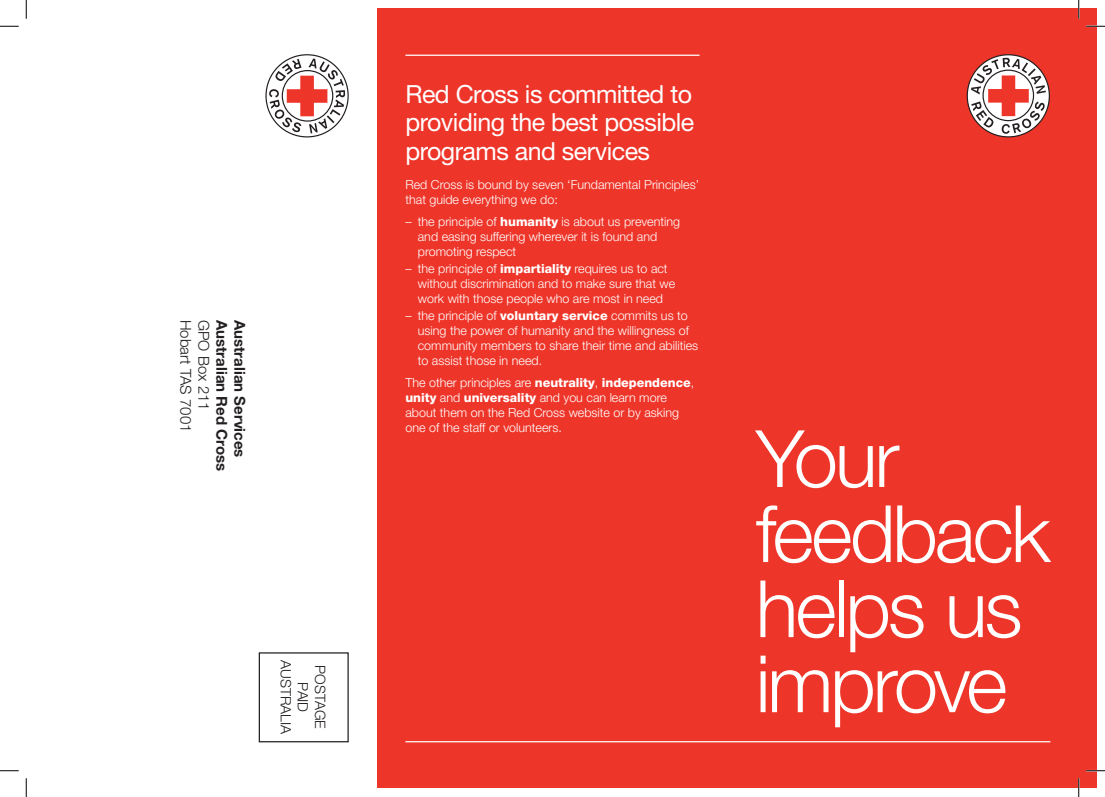
<style>
.page{position:relative;width:1105px;height:797px;background:#fff}
.page>*{position:absolute;margin:0;border:0;box-sizing:border-box;transform-origin:0 0}
.t1{font:300 79.12px/75px "Helvetica Neue";letter-spacing:-.035em;color:#fff}
.t2{font:25px/28.8px "Helvetica Neue LT";letter-spacing:-.02em;color:#fff;text-align:justify}
.t3{font:700 15px "Helvetica Neue LT";color:#231f20}
.t4{font:300 15px "Helvetica Neue LT";color:#231f20}
.t5{font:300 14.25px/17.1px "Helvetica Neue";color:#231f20;text-align:center}
.t6{font:300 12.5px/15px "Helvetica Neue LT";color:#fff}
.s1{font-weight:800}
</style>
<div class="page">
<div style="left:377px;top:9px;width:719px;height:779px;background:#ee3529"></div>
<svg style="left:967px;top:55px;width:82px;height:82px"></svg>
<div style="left:967px;top:54px;width:83px;height:83px;border:1px solid #231f20;border-radius:50%"></div>
<svg style="left:971px;top:58px;width:75px;height:76px"></svg>
<svg style="left:266px;top:55px;width:82px;height:82px"></svg>
<svg style="left:269px;top:59px;width:76px;height:74px"></svg>
<hr style="left:405px;top:741px;width:645px;height:1px;background:#fff">
<hr style="left:405px;top:55px;width:294px;height:1px;background:#fff">
<div style="left:259px;top:652px;width:90px;height:90px;border:1px solid #231f20"></div>
<svg style="left:0;top:25px;width:19px;height:2px"></svg>
<svg style="left:1086px;top:25px;width:19px;height:2px"></svg>
<svg style="left:0;top:770px;width:19px;height:1px"></svg>
<svg style="left:1086px;top:770px;width:19px;height:1px"></svg>
<svg style="left:25px;top:0;width:2px;height:19px"></svg>
<svg style="left:25px;top:778px;width:2px;height:19px"></svg>
<svg style="left:1078px;top:0;width:1px;height:19px"></svg>
<svg style="left:1078px;top:778px;width:1px;height:19px"></svg>
<p class="t4" style="left:195px;top:320px;width:114px;rotate:90deg">Hobart TAS 7001</p>
<p class="t4" style="left:213px;top:320px;width:92px;rotate:90deg">GPO Box 211</p>
<p class="t3" style="left:231px;top:320px;width:153px;rotate:90deg">Australian Red Cross</p>
<p class="t3" style="left:249px;top:320px;width:139px;rotate:90deg">Australian Services</p>
<p class="t5" style="left:329px;top:660px;width:76px;rotate:90deg">POSTAGE<br>PAID<br>AUSTRALIA</p>
<h2 class="t2" style="left:405px;top:79px;width:290px">Red Cross is committed to providing the best possible programs and services</h2>
<p class="t6" style="left:405px;top:177px;width:295px">Red Cross is bound by seven ‘Fundamental Principles’ that guide everything we do:</p>
<p class="t6" style="left:418px;top:214px;width:264px;text-indent:-12px">– the principle of <span class="s1">humanity</span> is about us preventing and easing suffering wherever it is found and promoting respect</p>
<p class="t6" style="left:418px;top:261px;width:259px;text-indent:-12px">– the principle of <span class="s1">impartiality</span> requires us to act without discrimination and to make sure that we work with those people who are most in need</p>
<p class="t6" style="left:418px;top:308px;width:282px;text-indent:-12px">– the principle of <span class="s1">voluntary service</span> commits us to using the power of humanity and the willingness of community members to share their time and abilities to assist those in need.</p>
<p class="t6" style="left:405px;top:375px;width:290px">The other principles are <span class="s1">neutrality</span>, <span class="s1">independence</span>, <span class="s1">unity</span> and <span class="s1">universality</span> and you can learn more about them on the Red Cross website or by asking one of the staff or volunteers.</p>
<h1 class="t1" style="left:756px;top:419px;width:296px">Your feedback helps us improve</h1>
</div>
